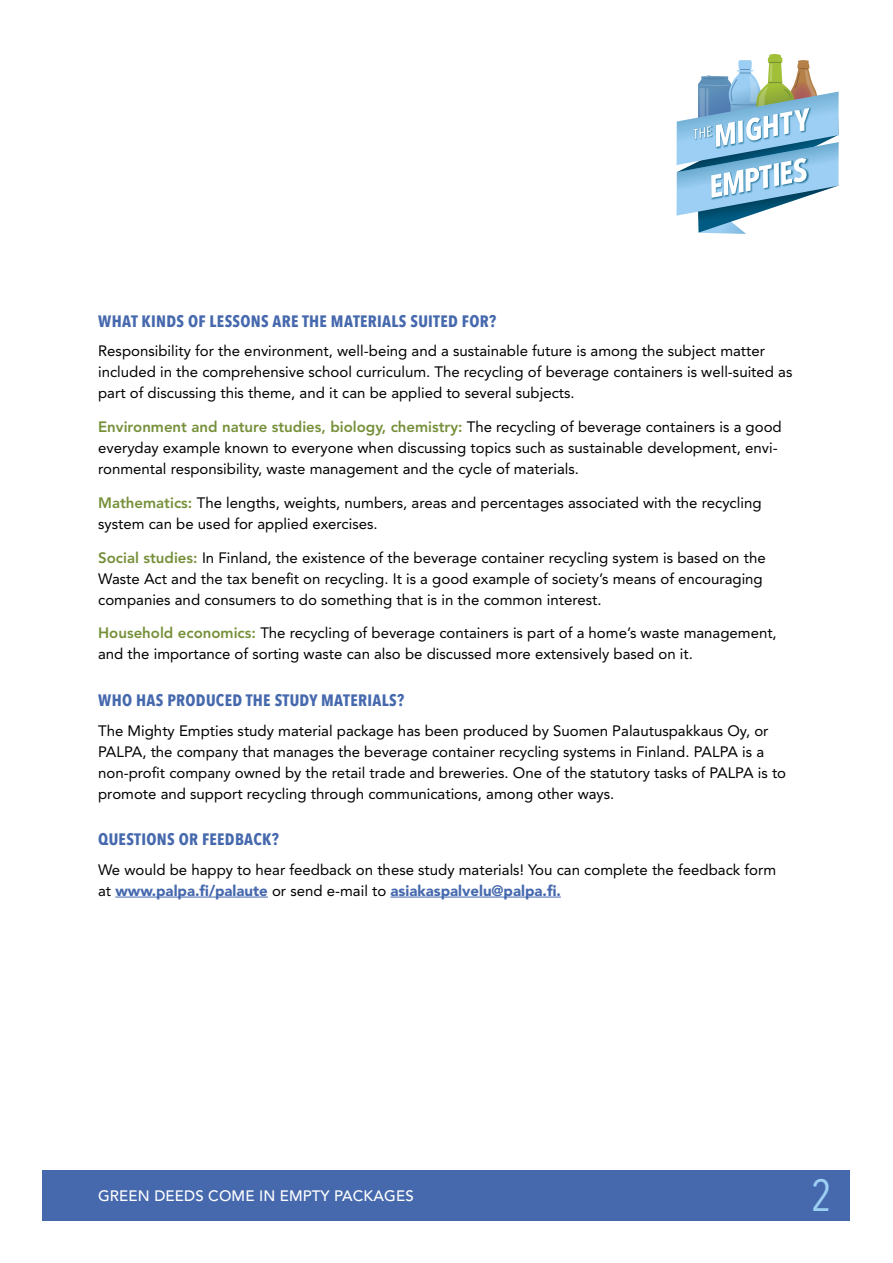
<style>
.page{position:relative;width:893px;height:1263px;background:#fff}
.page>*{position:absolute;margin:0;border:0;box-sizing:border-box;transform-origin:0 0}
.t1{font:44.7px "Avenir Next Condensed";color:#9ccff3}
.t2{font:700 16.5px "Avenir Next Condensed";letter-spacing:.02em;color:#4669ae}
.t3{font:15px/21px "Avenir";color:#000}
.t4{font:500 15px "Avenir";letter-spacing:.01em;color:#fff}
.s1{font-weight:800;color:#76903a}
.s2{font-weight:900;color:#4669ae}
</style>
<div class="page">
<hr style="left:115px;top:897px;width:153px;height:1px;background:#4669ae">
<hr style="left:390px;top:897px;width:171px;height:1px;background:#4669ae">
<div style="left:43px;top:1170px;width:807px;height:50px;background:#4669ae"></div>
<svg style="left:676px;top:54px;width:163px;height:180px"></svg>
<p class="t2" style="left:98px;top:311px;width:399px">WHAT KINDS OF LESSONS ARE THE MATERIALS SUITED FOR?</p>
<p class="t3" style="left:98px;top:341px;width:696px">Responsibility for the environment, well-being and a sustainable future is among the subject matter included in the comprehensive school curriculum. The recycling of beverage containers is well-suited as part of discussing this theme, and it can be applied to several subjects.</p>
<p class="t3" style="left:98px;top:417px;width:685px"><span class="s1">Environment and nature studies, biology, chemistry:</span> The recycling of beverage containers is a good everyday example known to everyone when discussing topics such as sustainable development, envi&shy;ronmental responsibility, waste management and the cycle of materials.</p>
<p class="t3" style="left:98px;top:492px;width:665px"><span class="s1">Mathematics:</span> The lengths, weights, numbers, areas and percentages associated with the recycling system can be used for applied exercises.</p>
<p class="t3" style="left:98px;top:547px;width:669px"><span class="s1">Social studies:</span> In Finland, the existence of the beverage container recycling system is based on the<br>Waste Act and the tax benefit on recycling. It is a good example of society’s means of encouraging companies and consumers to do something that is in the common interest.</p>
<p class="t3" style="left:98px;top:623px;width:680px"><span class="s1">Household economics:</span> The recycling of beverage containers is part of a home’s waste management, and the importance of sorting waste can also be discussed more extensively based on it.</p>
<p class="t2" style="left:98px;top:690px;width:307px">WHO HAS PRODUCED THE STUDY MATERIALS?</p>
<p class="t3" style="left:98px;top:720px;width:689px">The Mighty Empties study material package has been produced by Suomen Palautuspakkaus Oy, or PALPA, the company that manages the beverage container recycling systems in Finland. PALPA is a non-profit company owned by the retail trade and breweries. One of the statutory tasks of PALPA is to promote and support recycling through communications, among other ways.</p>
<p class="t2" style="left:98px;top:829px;width:182px">QUESTIONS OR FEEDBACK?</p>
<p class="t3" style="left:98px;top:859px;width:680px">We would be happy to hear feedback on these study materials! You can complete the feedback form at <span class="s2">www.palpa.fi/palaute</span> or send e-mail to <span class="s2">asiakaspalvelu@palpa.fi.</span></p>
<p class="t4" style="left:98px;top:1187px;width:317px">GREEN DEEDS COME IN EMPTY PACKAGES</p>
<h1 class="t1" style="left:811px;top:1157px;width:23px">2</h1>
</div>
